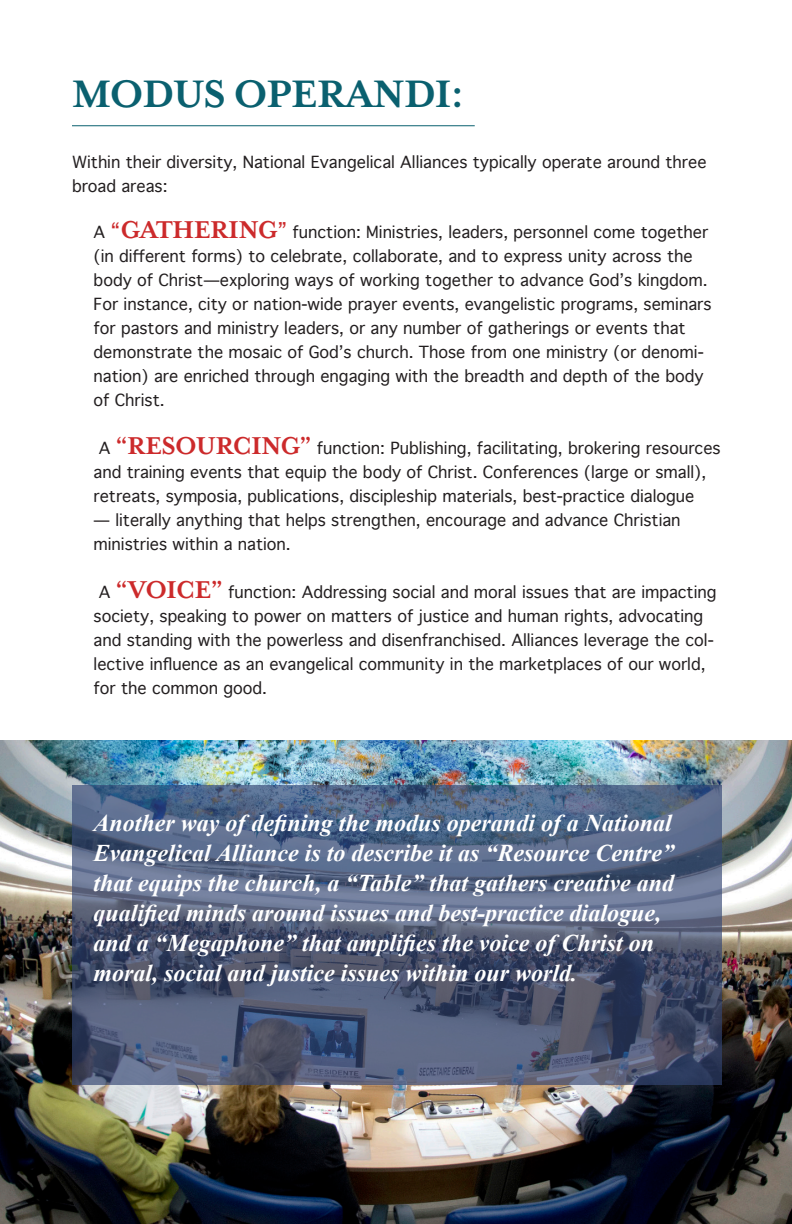
<style>
.page{position:relative;width:792px;height:1224px;background:#fff}
.page>*{position:absolute;margin:0;border:0;box-sizing:border-box;transform-origin:0 0}
.t1{font:700 44px "Mrs Eaves XL Serif OT";letter-spacing:-.01em;color:#0a606f}
.t2{font:italic 700 24px/30px "Times New Roman";color:#fff}
.t3{font:16px/24px "Geneva";color:#231f20}
.s1{font-size:20px;color:#cc2a2b}
.s2{font-family:"Mrs Eaves XL Serif OT";font-weight:700;font-size:28px;color:#cc2a2b}
</style>
<div class="page">
<img style="left:0;top:741px;width:792px;height:483px">
<svg style="left:72px;top:785px;width:649px;height:299px"></svg>
<hr style="left:72px;top:125px;width:403px;height:1px;background:#0a606f">
<p class="t1" style="left:72px;top:72px;width:393px">MODUS OPERANDI:</p>
<p class="t3" style="left:72px;top:150px;width:636px">Within their diversity, National Evangelical Alliances typically operate around three broad areas:</p>
<p class="t3" style="left:94px;top:221px;width:619px">A <span class="s1">“</span><span class="s2">GATHERING</span><span class="s1">”</span> function: Ministries, leaders, personnel come together (in different forms) to celebrate, collaborate, and to express unity across the body of Christ—exploring ways of working together to advance God’s kingdom.<br>For instance, city or nation-wide prayer events, evangelistic programs, seminars for pastors and ministry leaders, or any number of gatherings or events that demonstrate the mosaic of God’s church. Those from one ministry (or denomi&shy;nation) are enriched through engaging with the breadth and depth of the body of Christ.</p>
<p class="t3" style="left:94px;top:437px;width:629px;text-indent:5px">A <span class="s2">“RESOURCING”</span> function: Publishing, facilitating, brokering resources and training events that equip the body of Christ. Conferences (large or small), retreats, symposia, publications, discipleship materials, best-practice dialogue</p>
<p class="t3" style="left:94px;top:509px;width:589px">— literally anything that helps strengthen, encourage and advance Christian ministries within a nation.</p>
<p class="t3" style="left:94px;top:581px;width:624px;text-indent:5px">A <span class="s2">“VOICE”</span> function: Addressing social and moral issues that are impacting society, speaking to power on matters of justice and human rights, advocating and standing with the powerless and disenfranchised. Alliances leverage the col&shy;lective influence as an evangelical community in the marketplaces of our world, for the common good.</p>
<p class="t2" style="left:94px;top:807px;width:582px">Another way of defining the modus operandi of a National Evangelical Alliance is to describe it as “Resource Centre” that equips the church, a “Table” that gathers creative and qualified minds around issues and best-practice dialogue, and a “Megaphone” that amplifies the voice of Christ on moral, social and justice issues within our world.</p>
</div>
